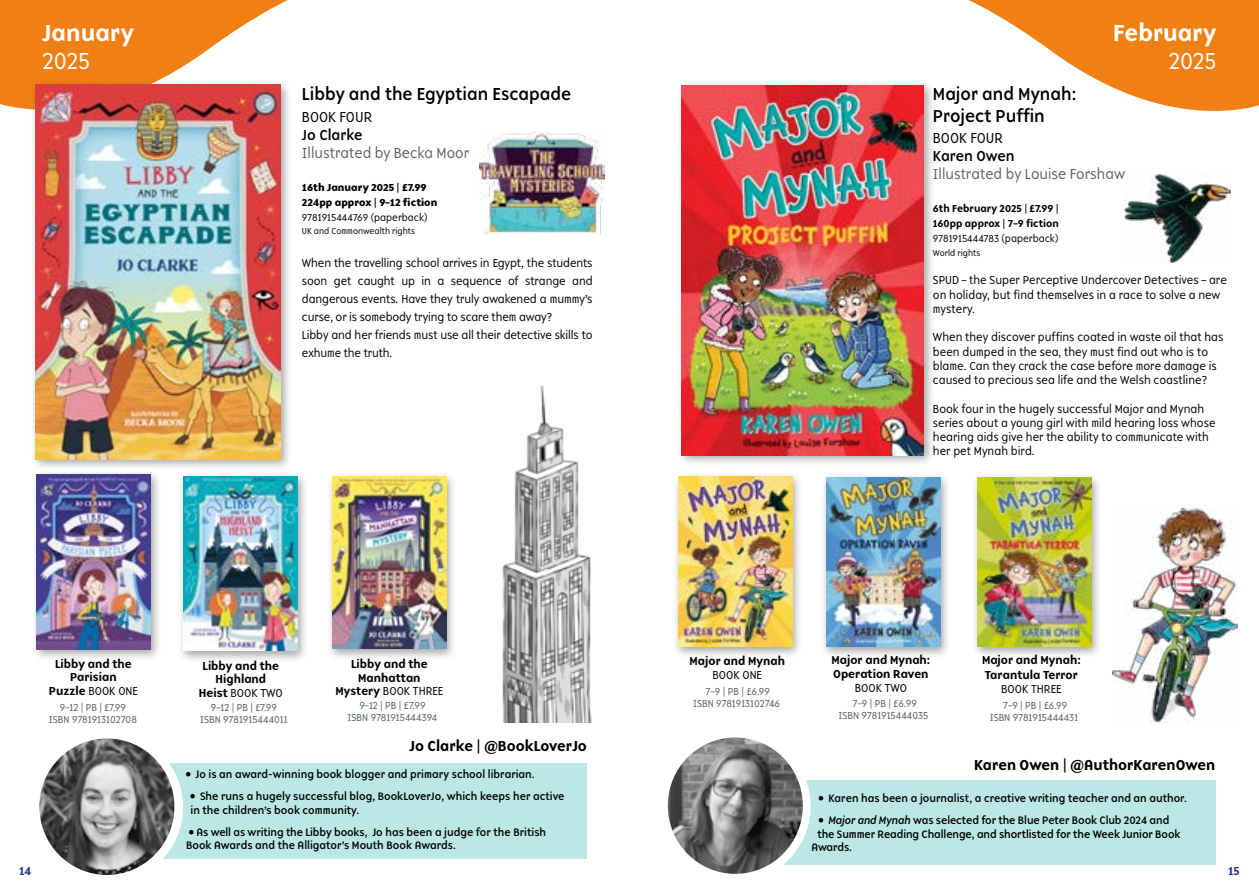
<style>
.page{position:relative;width:1259px;height:893px;background:#fff}
.page>*{position:absolute;margin:0;border:0;box-sizing:border-box;transform-origin:0 0}
.t1{font:500 24px "Base 900 Sans OT";color:#fff}
.t2{font:300 24px "Base 900 Sans OT";color:#fff}
.t3{font:18px/21.6px "Base 900 Sans OT";color:#000}
.t4{font:300 15px "Base 900 Sans OT";color:#646363}
.t5{font:500 15px "Base 900 Sans OT";color:#000}
.t6{font:15px "Base 900 Sans OT";color:#000}
.t7{font:300 15px "Base 900 Sans OT";color:#000}
.t8{font:300 12px/14.2px "Base 900 Sans OT";color:#000}
.t9{font:500 12px/13.5px "Base 900 Sans OT";color:#000;text-align:center}
.t10{font:500 12px "Base 900 Sans OT";color:#283583}
.t11{font:11.25px/13.5px "Base 900 Sans OT";color:#000}
.t12{font:300 10.5px/12px "Base 900 Sans OT";color:#565f64;text-align:center}
.t13{font:300 10.5px "Base 900 Sans OT";color:#000}
.t14{font:700 10.5px/15px "Base 900 Sans OT";color:#000}
.t15{font:500 10.5px/15px "Base 900 Sans OT";color:#000}
.t16{font:300 9px "Base 900 Sans OT";color:#000}
.s1{font-weight:300}
.s2{font-family:"Active"}
.s3{font-style:italic}
</style>
<div class="page">
<svg style="left:0;top:0;width:288px;height:110px;fill:#f08013"></svg>
<svg style="left:968px;top:0;width:291px;height:111px;fill:#f08013"></svg>
<div style="left:31px;top:469px;width:131px;height:192px;background:#000;opacity:.35"></div>
<img style="left:36px;top:475px;width:114px;height:175px">
<div style="left:178px;top:472px;width:130px;height:191px;background:#000;opacity:.35"></div>
<img style="left:184px;top:476px;width:114px;height:174px">
<img style="left:502px;top:385px;width:90px;height:337px">
<div style="left:672px;top:472px;width:131px;height:186px;background:#000;opacity:.35"></div>
<img style="left:678px;top:476px;width:114px;height:170px">
<div style="left:820px;top:473px;width:131px;height:186px;background:#000;opacity:.35"></div>
<img style="left:826px;top:477px;width:114px;height:169px">
<img style="left:1124px;top:175px;width:106px;height:88px">
<div style="left:31px;top:80px;width:261px;height:390px;background:#000;opacity:.35"></div>
<img style="left:36px;top:85px;width:245px;height:374px">
<div style="left:677px;top:80px;width:258px;height:386px;background:#000;opacity:.35"></div>
<img style="left:682px;top:85px;width:241px;height:370px">
<div style="left:326px;top:472px;width:131px;height:189px;background:#000;opacity:.35"></div>
<img style="left:332px;top:476px;width:114px;height:172px">
<img style="left:479px;top:132px;width:125px;height:102px">
<div style="left:67px;top:763px;width:520px;height:96px;background:#bbe8e7"></div>
<div style="left:31px;top:731px;width:152px;height:152px;background:#fff;border-radius:50%"></div>
<img style="left:39px;top:738px;width:135px;height:137px">
<div style="left:696px;top:780px;width:519px;height:85px;background:#bbe8e7"></div>
<div style="left:658px;top:730px;width:152px;height:152px;background:#fff;border-radius:50%"></div>
<img style="left:668px;top:737px;width:135px;height:137px">
<div style="left:971px;top:473px;width:130px;height:185px;background:#000;opacity:.35"></div>
<img style="left:977px;top:477px;width:114px;height:169px">
<img style="left:1112px;top:509px;width:125px;height:215px">
<h1 class="t1" style="left:43px;top:18px;width:93px">January</h1>
<h1 class="t2" style="left:43px;top:50px;width:49px">2025</h1>
<h2 class="t3" style="left:302px;top:84px;width:271px">Libby and the Egyptian Escapade</h2>
<p class="t7" style="left:302px;top:110px;width:72px">BOOK FOUR</p>
<p class="t6" style="left:302px;top:128px;width:62px">Jo Clarke</p>
<p class="t4" style="left:302px;top:146px;width:169px">Illustrated by Becka Moor</p>
<p class="t14" style="left:302px;top:180px;width:137px">16th January 2025 | £7.99<br>224pp approx | 9–12 fiction</p>
<p class="t13" style="left:302px;top:213px;width:127px">9781915444769 (paperback)</p>
<p class="t16" style="left:302px;top:227px;width:115px">UK and Commonwealth rights</p>
<p class="t8" style="left:302px;top:254px;width:292px;line-height:18px">When the travelling school arrives in Egypt, the students soon get caught up in a sequence of strange and dangerous events. Have they truly awakened a mummy’s curse, or is somebody trying to scare them away?<br>Libby and her friends must use all their detective skills to exhume the truth.</p>
<p class="t9" style="left:49px;top:657px;width:91px">Libby and the<br>Parisian<br>Puzzle <span class="s1">BOOK ONE</span></p>
<p class="t12" style="left:49px;top:702px;width:89px">9–12 | PB | £7.99<br>ISBN 9781913102708</p>
<p class="t9" style="left:335px;top:657px;width:109px">Libby and the<br>Manhattan<br>Mystery <span class="s1">BOOK THREE</span></p>
<p class="t12" style="left:348px;top:700px;width:91px">9–12 | PB | £7.99<br>ISBN 9781915444394</p>
<p class="t5" style="left:409px;top:737px;width:179px">Jo Clarke | @BookLoverJo</p>
<p class="t11" style="left:186px;top:768px;width:350px"><span class="s2">●</span> Jo is an award-winning book blogger and primary school librarian.</p>
<p class="t11" style="left:190px;top:790px;width:375px"><span class="s2">●</span> She runs a hugely successful blog, BookLoverJo, which keeps her active in the children’s book community.</p>
<p class="t11" style="left:186px;top:826px;width:362px"><span class="s2">●</span> As well as writing the Libby books, Jo has been a judge for the British<br>Book Awards and the Alligator’s Mouth Book Awards.</p>
<p class="t9" style="left:199px;top:659px;width:85px">Libby and the<br>Highland<br>Heist <span class="s1">BOOK TWO</span></p>
<p class="t12" style="left:200px;top:702px;width:89px">9–12 | PB | £7.99<br>ISBN 9781915444011</p>
<h1 class="t1" style="left:1113px;top:18px;width:105px">February</h1>
<h1 class="t2" style="left:1169px;top:50px;width:49px">2025</h1>
<h2 class="t3" style="left:933px;top:84px;width:145px">Major and Mynah:<br>Project Puffin</h2>
<p class="t7" style="left:933px;top:131px;width:72px">BOOK FOUR</p>
<p class="t6" style="left:933px;top:149px;width:83px">Karen Owen</p>
<p class="t4" style="left:933px;top:167px;width:194px">Illustrated by Louise Forshaw</p>
<p class="t15" style="left:933px;top:201px;width:127px">6th February 2025 | £7.99 |<br>160pp approx | 7–9 fiction</p>
<p class="t13" style="left:933px;top:234px;width:127px">9781915444783 (paperback)</p>
<p class="t16" style="left:933px;top:249px;width:49px">World rights</p>
<p class="t8" style="left:933px;top:274px;width:295px">SPUD – the Super Perceptive Undercover Detectives – are on holiday, but find themselves in a race to solve a new mystery.</p>
<p class="t8" style="left:933px;top:331px;width:292px">When they discover puffins coated in waste oil that has been dumped in the sea, they must find out who is to blame. Can they crack the case before more damage is caused to precious sea life and the Welsh coastline?</p>
<p class="t8" style="left:933px;top:402px;width:284px">Book four in the hugely successful Major and Mynah series about a young girl with mild hearing loss whose hearing aids give her the ability to communicate with her pet Mynah bird.</p>
<p class="t9" style="left:689px;top:654px;width:97px">Major and Mynah</p>
<p class="t8" style="left:712px;top:669px;width:51px">BOOK ONE</p>
<p class="t12" style="left:693px;top:686px;width:89px">7–9 | PB | £6.99<br>ISBN 9781913102746</p>
<p class="t9" style="left:831px;top:652px;width:100px;line-height:14.4px;text-align:left">Major and Mynah:<br>Operation Raven</p>
<p class="t8" style="left:854px;top:682px;width:54px">BOOK TWO</p>
<p class="t12" style="left:838px;top:698px;width:92px">7–9 | PB | £6.99<br>ISBN 9781915444035</p>
<p class="t9" style="left:982px;top:653px;width:100px;line-height:14.4px;text-align:left">Major and Mynah:<br>Tarantula Terror</p>
<p class="t8" style="left:1001px;top:682px;width:62px">BOOK THREE</p>
<p class="t12" style="left:989px;top:699px;width:90px">7–9 | PB | £6.99<br>ISBN 9781915444431</p>
<p class="t5" style="left:974px;top:756px;width:243px">Karen Owen | @AuthorKarenOwen</p>
<p class="t11" style="left:819px;top:792px;width:370px"><span class="s2">●</span> Karen has been a journalist, a creative writing teacher and an author.</p>
<p class="t11" style="left:819px;top:814px;width:352px"><span class="s2">●</span> <span class="s3">Major and Mynah</span> was selected for the Blue Peter Book Club 2024 and</p>
<p class="t11" style="left:817px;top:828px;width:364px">the Summer Reading Challenge, and shortlisted for the Week Junior Book</p>
<p class="t11" style="left:811px;top:841px;width:42px">Awards.</p>
<p class="t10" style="left:19px;top:864px;width:14px">14</p>
<p class="t10" style="left:1228px;top:864px;width:13px">15</p>
</div>
